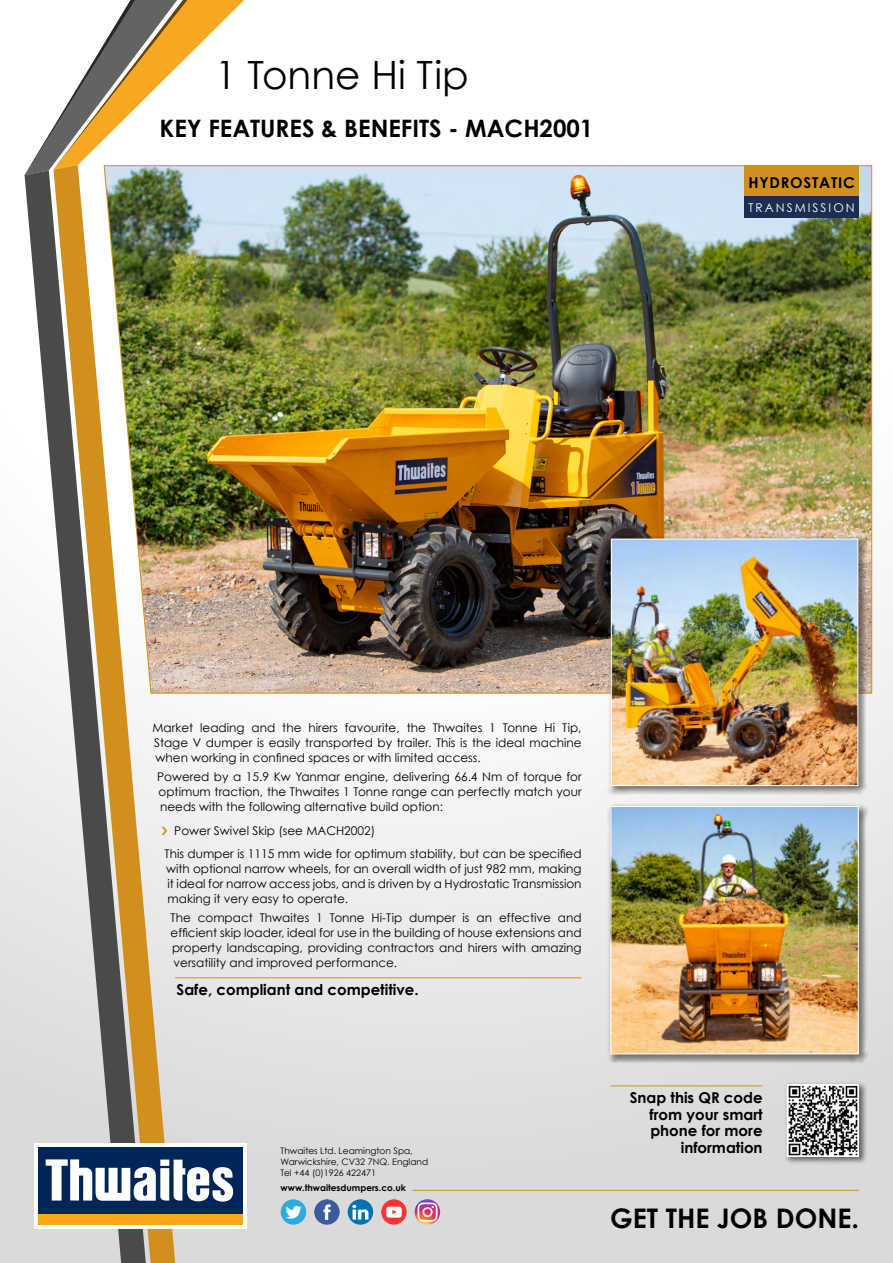
<style>
.page{position:relative;width:893px;height:1263px;background:#fff}
.page>*{position:absolute;margin:0;border:0;box-sizing:border-box;transform-origin:0 0}
.t1{font:39px "Century Gothic";color:#000}
.t2{font:700 27px "Century Gothic";color:#000}
.t3{font:700 24px "Century Gothic";color:#000}
.t4{font:700 15px/16.5px "Century Gothic";color:#000;text-align:right}
.t5{font:700 15px "Century Gothic";letter-spacing:.05em;color:#000}
.t6{font:12px/15px "Century Gothic";color:#000;text-align:justify}
.t7{font:12px "Century Gothic";letter-spacing:.17em;color:#fff}
.t8{font:9px/10.8px "Century Gothic";color:#000}
.t9{font:700 9px "Century Gothic";color:#000}
</style>
<div class="page">
<div style="left:0;top:0;width:893px;height:1263px;background:linear-gradient(to bottom,#fff,#ddd)"></div>
<svg style="left:146px;top:694px;width:29px;height:569px;fill:#e8e8e8"></svg>
<svg style="left:25px;top:175px;width:121px;height:1088px"></svg>
<svg style="left:25px;top:0;width:219px;height:175px"></svg>
<div style="left:34px;top:1143px;width:213px;height:86px;background:#fff"></div>
<div style="left:38px;top:1214px;width:204px;height:11px;background:#faa61a"></div>
<div style="left:38px;top:1148px;width:204px;height:66px;background:#002659"></div>
<svg style="left:46px;top:1159px;width:187px;height:43px"></svg>
<img style="left:281px;top:1199px;width:25px;height:26px;border-radius:13px">
<img style="left:314px;top:1199px;width:26px;height:26px;border-radius:13px">
<img style="left:348px;top:1199px;width:25px;height:26px;border-radius:13px">
<img style="left:381px;top:1199px;width:26px;height:26px;border-radius:13px">
<img style="left:415px;top:1199px;width:25px;height:26px;border-radius:13px">
<img style="left:103px;top:165px;width:769px;height:529px">
<div style="left:784px;top:1081px;width:83px;height:84px;background:#000;opacity:.5"></div>
<img style="left:789px;top:1086px;width:68px;height:69px">
<div style="left:787px;top:1084px;width:72px;height:73px;border:1px solid #fff"></div>
<div style="left:608px;top:535px;width:259px;height:260px;background:#000;opacity:.5"></div>
<img style="left:613px;top:541px;width:243px;height:243px">
<div style="left:611px;top:539px;width:247px;height:247px;border:1px solid #fff"></div>
<div style="left:607px;top:803px;width:261px;height:260px;background:#000;opacity:.5"></div>
<img style="left:612px;top:808px;width:245px;height:244px">
<div style="left:610px;top:806px;width:249px;height:248px;border:1px solid #fff"></div>
<hr style="left:412px;top:1190px;width:447px;height:1px;background:#d1901e">
<hr style="left:610px;top:1085px;width:153px;height:1px;background:#d1901e">
<hr style="left:175px;top:977px;width:407px;height:1px;background:#d1901e">
<div style="left:744px;top:165px;width:115px;height:31px;background:#d1901e"></div>
<div style="left:744px;top:196px;width:115px;height:22px;background:#1d2d50"></div>
<svg style="left:162px;top:826px;width:5px;height:9px"></svg>
<h1 class="t1" style="left:215px;top:51px;width:255px">1 Tonne Hi Tip</h1>
<h3 class="t3" style="left:159px;top:113px;width:435px">KEY FEATURES &amp; BENEFITS - MACH2001</h3>
<p class="t5" style="left:748px;top:173px;width:108px">HYDROSTATIC</p>
<p class="t7" style="left:748px;top:200px;width:108px">TRANSMISSION</p>
<p class="t6" style="left:153px;top:720px;width:431px">Market leading and the hirers favourite, the Thwaites 1 Tonne Hi Tip, Stage V dumper is easily transported by trailer. This is the ideal machine when working in confined spaces or with limited access.</p>
<p class="t6" style="left:157px;top:769px;width:426px">Powered by a 15.9 Kw Yanmar engine, delivering 66.4 Nm of torque for optimum traction, the Thwaites 1 Tonne range can perfectly match your needs with the following alternative build option:</p>
<p class="t6" style="left:165px;top:818px;width:419px;line-height:23.5px;text-indent:10px">Power Swivel Skip (see MACH2002)<br>This dumper is 1115 mm wide for optimum stability, but can be specified</p>
<p class="t6" style="left:166px;top:861px;width:417px">with optional narrow wheels, for an overall width of just 982 mm, making it ideal for narrow access jobs, and is driven by a Hydrostatic Transmission making it very easy to operate.</p>
<p class="t6" style="left:171px;top:910px;width:413px">The compact Thwaites 1 Tonne Hi-Tip dumper is an effective and efficient skip loader, ideal for use in the building of house extensions and property landscaping, providing contractors and hirers with amazing versatility and improved performance.</p>
<p class="t4" style="left:177px;top:981px;width:244px">Safe, compliant and competitive.</p>
<p class="t8" style="left:281px;top:1145px;width:149px">Thwaites Ltd. Leamington Spa,<br>Warwickshire, CV32 7NQ. England<br>Tel +44 (0)1926 422471</p>
<p class="t9" style="left:281px;top:1182px;width:127px">www.thwaitesdumpers.co.uk</p>
<p class="t4" style="left:630px;top:1089px;width:134px">Snap this QR code from your smart phone for more information</p>
<h2 class="t2" style="left:610px;top:1201px;width:250px">GET THE JOB DONE.</h2>
</div>
